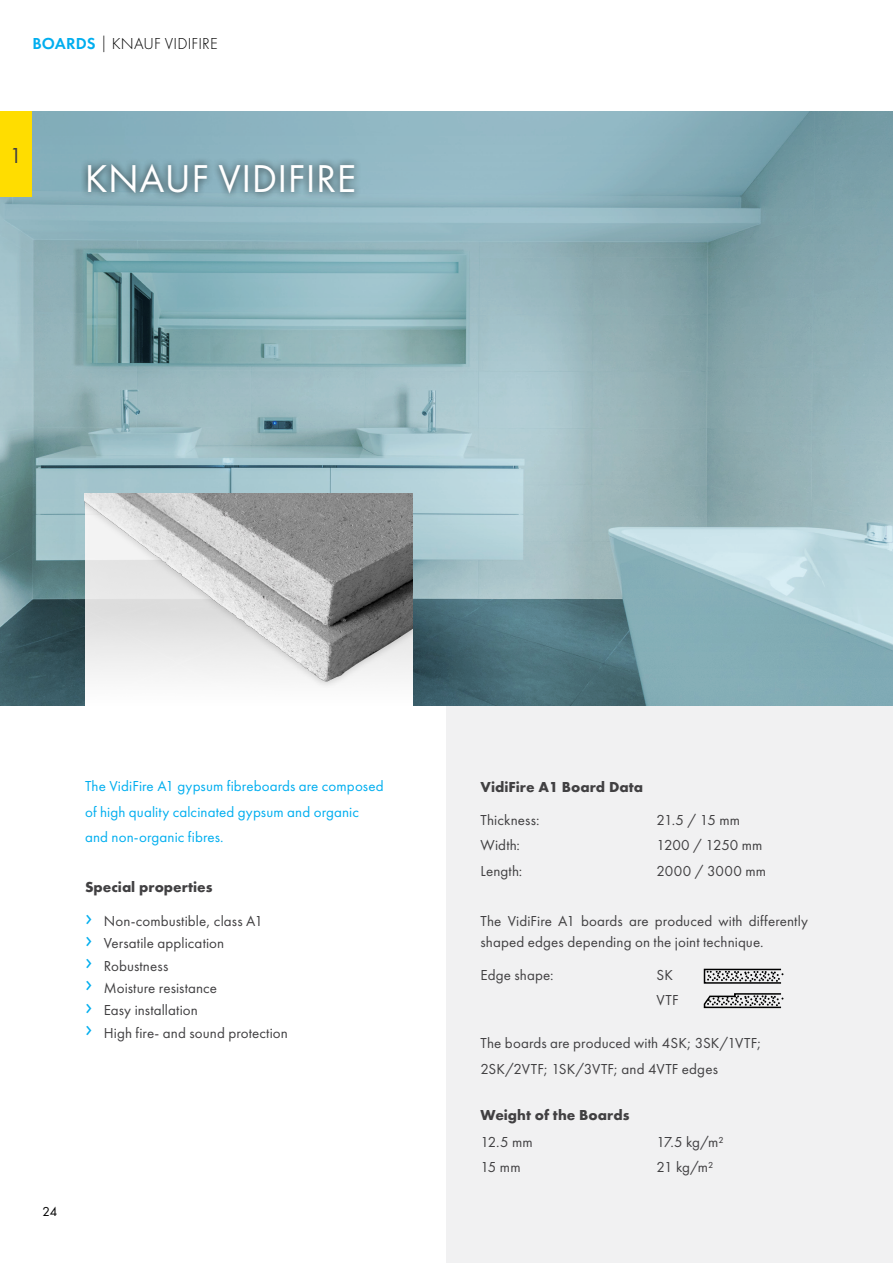
<style>
.page{position:relative;width:893px;height:1263px;background:#fff}
.page>*{position:absolute;margin:0;border:0;box-sizing:border-box;transform-origin:0 0}
.t1{font:40.35px "Futura PT";letter-spacing:.01em;color:#fff}
.t2{font:22.5px "Futura PT";color:#414042}
.t3{font:300 16.5px "Futura PT";letter-spacing:.01em;color:#000}
.t4{font:15px/22.2px "Futura PT";letter-spacing:.01em;color:#414042}
.t5{font:15px/25.2px "Futura PT";letter-spacing:.005em;color:#00aeef}
.t6{font:700 15px "Futura";color:#414042}
.t7{font:15px "Futura PT";letter-spacing:-.01em;color:#414042}
.t8{font:13.5px "Futura Boo";color:#000}
.s1{font-weight:600;color:#00aeef}
.s2{font-size:25.5px;color:#00aeef}
</style>
<div class="page">
<div style="left:446px;top:706px;width:447px;height:557px;background:#f1f1f2"></div>
<div style="left:704px;top:969px;width:78px;height:15px;border:2px solid #000"></div>
<svg style="left:707px;top:971px;width:76px;height:11px"></svg>
<svg style="left:703px;top:993px;width:80px;height:16px"></svg>
<svg style="left:0;top:112px;width:893px;height:594px;background:#8caeb6"></svg>
<img style="left:85px;top:493px;width:327px;height:213px">
<div style="left:80px;top:157px;width:282px;height:44px;background:#000;opacity:.75"></div>
<div style="left:0;top:112px;width:31px;height:85px;background:#fd0"></div>
<p class="t3" style="left:32px;top:35px;width:187px"><span class="s1">BOARDS</span> | KNAUF VIDIFIRE</p>
<h2 class="t2" style="left:9px;top:142px;width:14px">1</h2>
<h1 class="t1" style="left:85px;top:155px;width:273px">KNAUF VIDIFIRE</h1>
<p class="t5" style="left:85px;top:774px;width:300px">The VidiFire A1 gypsum fibreboards are composed of high quality calcinated gypsum and organic and non-organic fibres.</p>
<p class="t6" style="left:85px;top:878px;width:129px">Special properties</p>
<p class="t4" style="left:85px;top:910px;width:204px"><span class="s2">›</span> Non-combustible, class A1<br><span class="s2">›</span> Versatile application<br><span class="s2">›</span> Robustness<br><span class="s2">›</span> Moisture resistance<br><span class="s2">›</span> Easy installation<br><span class="s2">›</span> High fire- and sound protection</p>
<p class="t8" style="left:43px;top:1203px;width:16px">24</p>
<p class="t6" style="left:480px;top:777px;width:164px">VidiFire A1 Board Data</p>
<p class="t4" style="left:480px;top:808px;width:60px">Thickness:</p>
<p class="t4" style="left:657px;top:808px;width:85px">21.5 / 15 mm</p>
<p class="t4" style="left:480px;top:834px;width:41px">Width:</p>
<p class="t7" style="left:657px;top:836px;width:107px">1200 / 1250 mm</p>
<p class="t4" style="left:480px;top:859px;width:43px">Length:</p>
<p class="t4" style="left:657px;top:859px;width:111px">2000 / 3000 mm</p>
<p class="t4" style="left:480px;top:911px;width:329px;line-height:21px">The VidiFire A1 boards are produced with differently shaped edges depending on the joint technique.</p>
<p class="t4" style="left:480px;top:964px;width:75px">Edge shape:</p>
<p class="t4" style="left:657px;top:962px;width:24px;line-height:25.5px">SK<br>VTF</p>
<p class="t4" style="left:480px;top:1031px;width:282px;line-height:25.2px">The boards are produced with 4SK; 3SK/1VTF;<br>2SK/2VTF; 1SK/3VTF; and 4VTF edges</p>
<p class="t6" style="left:480px;top:1105px;width:150px">Weight of the Boards</p>
<p class="t4" style="left:480px;top:1130px;width:54px">12.5 mm</p>
<p class="t4" style="left:657px;top:1130px;width:68px">17.5 kg/m²</p>
<p class="t4" style="left:480px;top:1156px;width:42px">15 mm</p>
<p class="t4" style="left:657px;top:1156px;width:58px">21 kg/m²</p>
</div>
